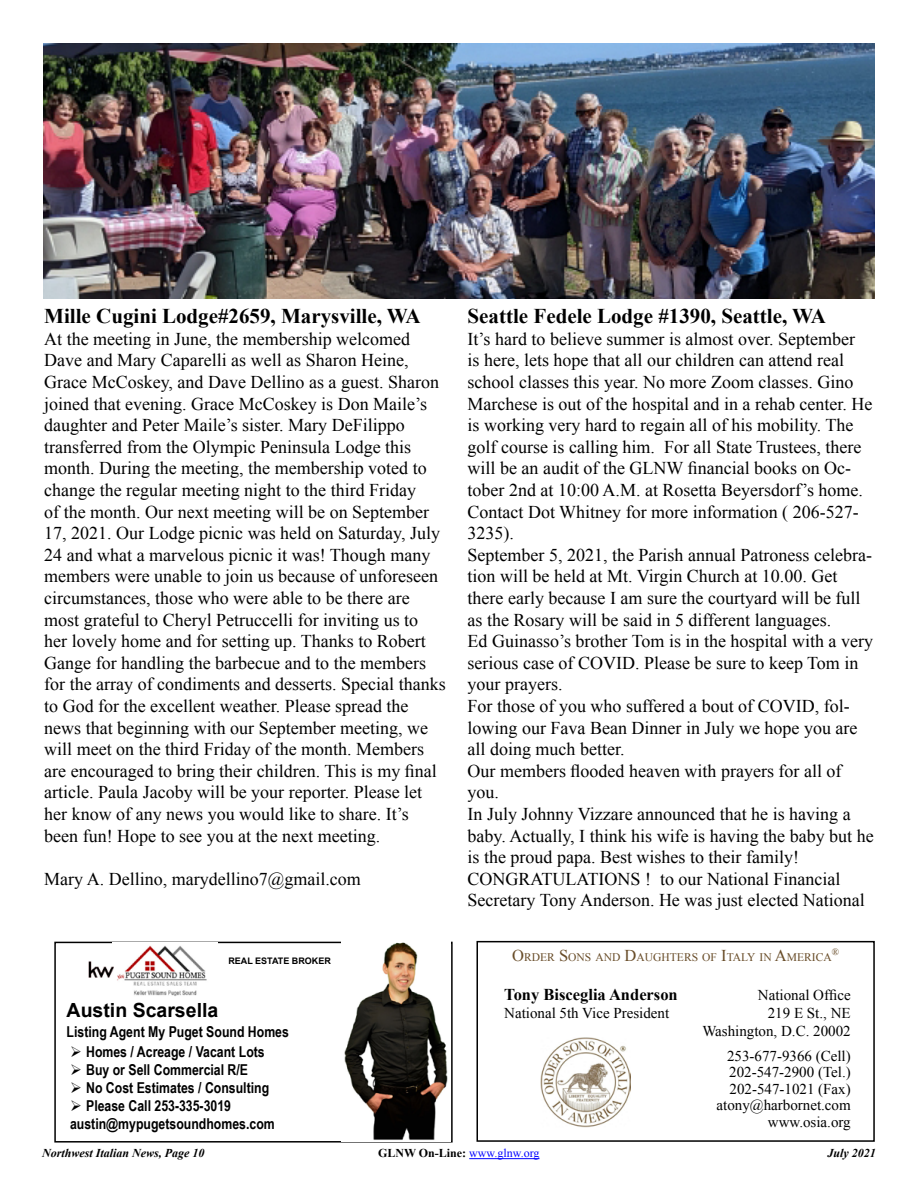
<style>
.page{position:relative;width:918px;height:1188px;background:#fff}
.page>*{position:absolute;margin:0;border:0;box-sizing:border-box;transform-origin:0 0}
.t1{font:700 21px "Times New Roman";color:#000}
.t2{font:700 19.5px "Arial";color:#000}
.t3{font:18px/21.6px "Times New Roman";color:#000}
.t4{font:700 16.5px "Times New Roman";color:#000}
.t5{font:700 15px/18px "Arial Narrow";color:#000}
.t6{font:15px/16.5px "Times New Roman";color:#000;text-align:right}
.t7{font:italic 700 12px "Times New Roman";color:#000}
.t8{font:700 12px "Times New Roman";color:#000}
.t9{font:11.55px "Times New Roman";color:#684c28}
.t10{font:9.6px "Times New Roman";color:#684c28}
.t11{font:700 9px "Arial";color:#000}
.s1{font-size:16.5px}
.s2{font-weight:400;color:#00f}
</style>
<div class="page">
<hr style="left:469px;top:1158px;width:70px;height:1px;background:#00f">
<div style="left:54px;top:942px;width:399px;height:201px;border:2px solid #000"></div>
<img style="left:113px;top:943px;width:104px;height:53px">
<img style="left:89px;top:961px;width:24px;height:17px">
<div style="left:476px;top:941px;width:399px;height:201px;border:2px solid #000"></div>
<img style="left:541px;top:1038px;width:89px;height:90px">
<img style="left:43px;top:43px;width:832px;height:255px">
<img style="left:341px;top:942px;width:109px;height:200px">
<p class="t1" style="left:44px;top:302px;width:378px">Mille Cugini Lodge#2659, Marysville, WA</p>
<p class="t3" style="left:44px;top:328px;width:403px">At the meeting in June, the membership welcomed Dave and Mary Caparelli as well as Sharon Heine, Grace McCoskey, and Dave Dellino as a guest. Sharon joined that evening. Grace McCoskey is Don Maile’s daughter and Peter Maile’s sister. Mary DeFilippo transferred from the Olympic Peninsula Lodge this month. During the meeting, the membership voted to change the regular meeting night to the third Friday<br>of the month. Our next meeting will be on September 17, 2021. Our Lodge picnic was held on Saturday, July 24 and what a marvelous picnic it was! Though many members were unable to join us because of unforeseen circumstances, those who were able to be there are most grateful to Cheryl Petruccelli for inviting us to her lovely home and for setting up. Thanks to Robert Gange for handling the barbecue and to the members for the array of condiments and desserts. Special thanks to God for the excellent weather. Please spread the news that beginning with our September meeting, we will meet on the third Friday of the month. Members are encouraged to bring their children. This is my final article. Paula Jacoby will be your reporter. Please let her know of any news you would like to share. It’s been fun! Hope to see you at the next meeting.</p>
<p class="t3" style="left:44px;top:868px;width:318px">Mary A. Dellino, marydellino7@gmail.com</p>
<p class="t1" style="left:468px;top:302px;width:360px">Seattle Fedele Lodge #1390, Seattle, WA</p>
<p class="t3" style="left:468px;top:328px;width:408px">It’s hard to believe summer is almost over. September<br>is here, lets hope that all our children can attend real school classes this year. No more Zoom classes. Gino Marchese is out of the hospital and in a rehab center. He is working very hard to regain all of his mobility. The golf course is calling him. For all State Trustees, there will be an audit of the GLNW financial books on Oc&shy;tober 2nd at 10:00 A.M. at Rosetta Beyersdorf’s home.<br>Contact Dot Whitney for more information ( 206-527- 3235).<br>September 5, 2021, the Parish annual Patroness celebra&shy;tion will be held at Mt. Virgin Church at 10.00. Get there early because I am sure the courtyard will be full as the Rosary will be said in 5 different languages.<br>Ed Guinasso’s brother Tom is in the hospital with a very serious case of COVID. Please be sure to keep Tom in your prayers.<br>For those of you who suffered a bout of COVID, fol&shy;lowing our Fava Bean Dinner in July we hope you are all doing much better.<br>Our members flooded heaven with prayers for all of you.<br>In July Johnny Vizzare announced that he is having a baby. Actually, I think his wife is having the baby but he is the proud papa. Best wishes to their family!<br>CONGRATULATIONS ! to our National Financial Secretary Tony Anderson. He was just elected National</p>
<p class="t11" style="left:228px;top:954px;width:104px">REAL ESTATE BROKER</p>
<p class="t9" style="left:512px;top:949px;width:321px"><span class="s1">O</span>RDER <span class="s1">S</span>ONS AND <span class="s1">D</span>AUGHTERS OF <span class="s1">I</span>TALY IN <span class="s1">A</span>MERICA</p>
<p class="t10" style="left:832px;top:945px;width:9px">®</p>
<p class="t4" style="left:504px;top:983px;width:175px">Tony Bisceglia Anderson</p>
<p class="t6" style="left:758px;top:987px;width:94px">National Office</p>
<p class="t6" style="left:504px;top:1005px;width:167px">National 5th Vice President</p>
<p class="t6" style="left:702px;top:1004px;width:150px;line-height:18px">219 E St., NE<br>Washington, D.C. 20002</p>
<p class="t6" style="left:717px;top:1047px;width:136px">253-677-9366 (Cell)<br>202-547-2900 (Tel.)<br>202-547-1021 (Fax) atony@harbornet.com www.osia.org</p>
<p class="t2" style="left:67px;top:998px;width:153px">Austin Scarsella</p>
<p class="t5" style="left:67px;top:1022px;width:224px">Listing Agent My Puget Sound Homes</p>
<p class="t5" style="left:70px;top:1042px;width:196px">➢ Homes / Acreage / Vacant Lots</p>
<p class="t5" style="left:70px;top:1060px;width:180px">➢ Buy or Sell Commercial R/E</p>
<p class="t5" style="left:70px;top:1078px;width:201px">➢ No Cost Estimates / Consulting</p>
<p class="t5" style="left:70px;top:1096px;width:206px">➢ Please Call 253-335-3019 austin@mypugetsoundhomes.com</p>
<p class="t7" style="left:42px;top:1145px;width:164px">Northwest Italian News, Page 10</p>
<p class="t8" style="left:378px;top:1145px;width:163px">GLNW On-Line: <span class="s2">www.glnw.org</span></p>
<p class="t7" style="left:827px;top:1145px;width:50px">July 2021</p>
</div>
